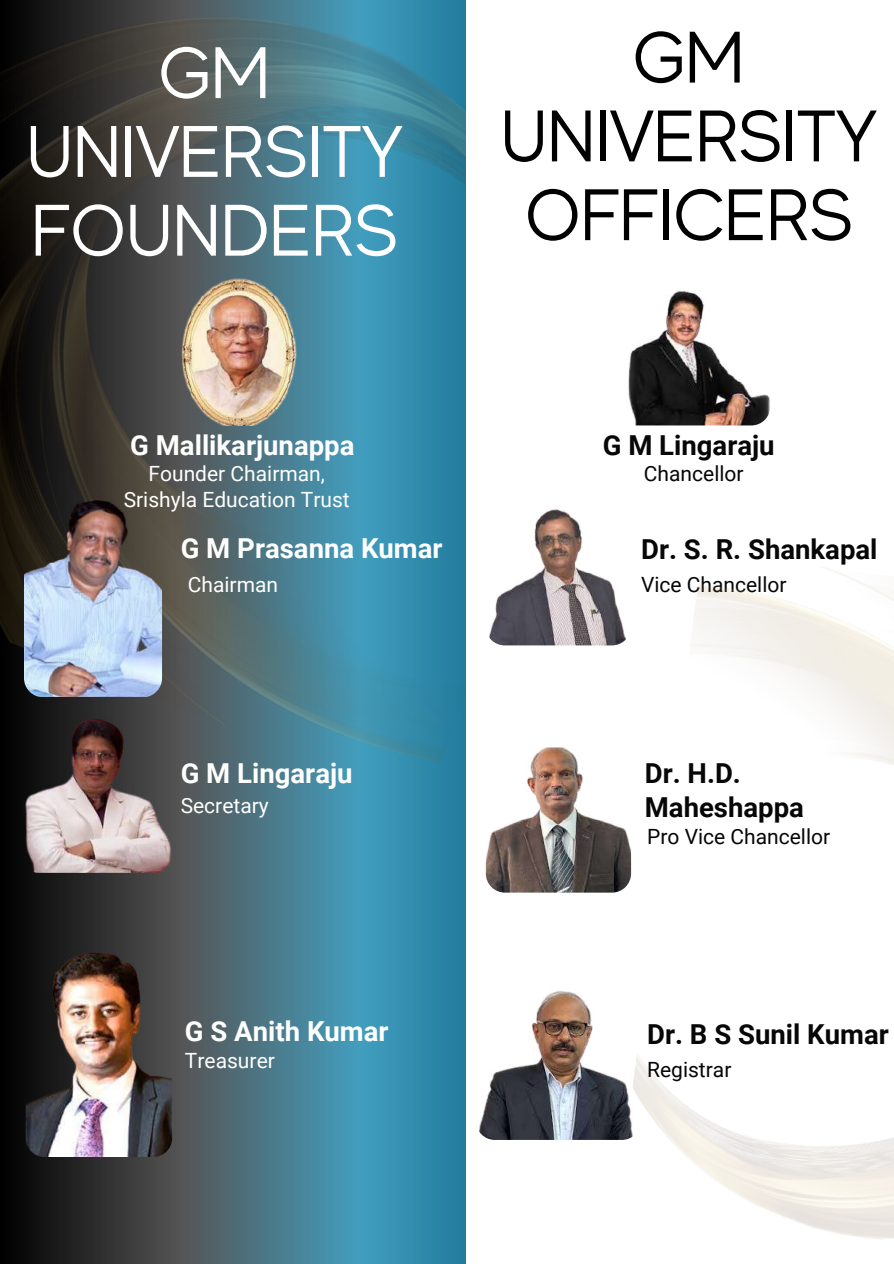
<style>
.page{position:relative;width:894px;height:1264px;background:#fff}
.page>*{position:absolute;margin:0;border:0;box-sizing:border-box;transform-origin:0 0}
.t1{font:72.6px/78.8px "MADE Evolve Sans";color:#fff;text-align:center}
.t2{font:72.6px/78.8px "MADE Evolve Sans";color:#000;text-align:center}
.t3{font:700 27.45px/34px "Roboto";color:#070707}
.t4{font:700 27.45px "Roboto";color:#fefefd}
.t5{font:21px/25.8px "Roboto";color:#fefefd;text-align:center}
.t6{font:21px "Roboto";color:#070707}
</style>
<div class="page">
<svg style="left:0;top:802px;width:466px;height:461px;background:#3b6a7b"></svg>
<img style="left:0;top:0;width:466px;height:802px">
<img style="left:172px;top:278px;width:134px;height:148px">
<img style="left:617px;top:567px;width:276px;height:672px">
<img style="left:24px;top:500px;width:138px;height:196px">
<img style="left:20px;top:716px;width:156px;height:156px;border-radius:19px">
<img style="left:489px;top:509px;width:142px;height:136px">
<img style="left:485px;top:747px;width:146px;height:145px">
<img style="left:26px;top:950px;width:146px;height:206px;border-radius:19px">
<img style="left:475px;top:974px;width:166px;height:165px;border-radius:19px">
<img style="left:628px;top:290px;width:142px;height:135px">
<h1 class="t1" style="left:26px;top:34px;width:377px">GM<br>UNIVERSITY<br>FOUNDERS</h1>
<h1 class="t2" style="left:500px;top:19px;width:377px">GM<br>UNIVERSITY<br>OFFICERS</h1>
<h2 class="t4" style="left:130px;top:429px;width:226px">G Mallikarjunappa</h2>
<h2 class="t3" style="left:602px;top:428px;width:173px">G M Lingaraju</h2>
<p class="t5" style="left:124px;top:460px;width:227px">Founder Chairman,<br>Srishyla Education Trust</p>
<h2 class="t3" style="left:641px;top:533px;width:238px">Dr. S. R. Shankapal</h2>
<p class="t6" style="left:643px;top:462px;width:101px">Chancellor</p>
<h2 class="t4" style="left:181px;top:532px;width:263px">G M Prasanna Kumar</h2>
<p class="t5" style="left:188px;top:571px;width:92px">Chairman</p>
<p class="t6" style="left:641px;top:572px;width:147px">Vice Chancellor</p>
<h2 class="t4" style="left:181px;top:757px;width:173px">G M Lingaraju</h2>
<p class="t5" style="left:181px;top:792px;width:90px">Secretary</p>
<h2 class="t4" style="left:185px;top:1015px;width:205px">G S Anith Kumar</h2>
<p class="t5" style="left:185px;top:1047px;width:91px">Treasurer</p>
<h2 class="t3" style="left:644px;top:756px;width:161px">Dr. H.D.<br>Maheshappa</h2>
<p class="t6" style="left:647px;top:824px;width:184px">Pro Vice Chancellor</p>
<h2 class="t3" style="left:647px;top:1017px;width:243px">Dr. B S Sunil Kumar</h2>
<p class="t6" style="left:647px;top:1057px;width:86px">Registrar</p>
</div>
